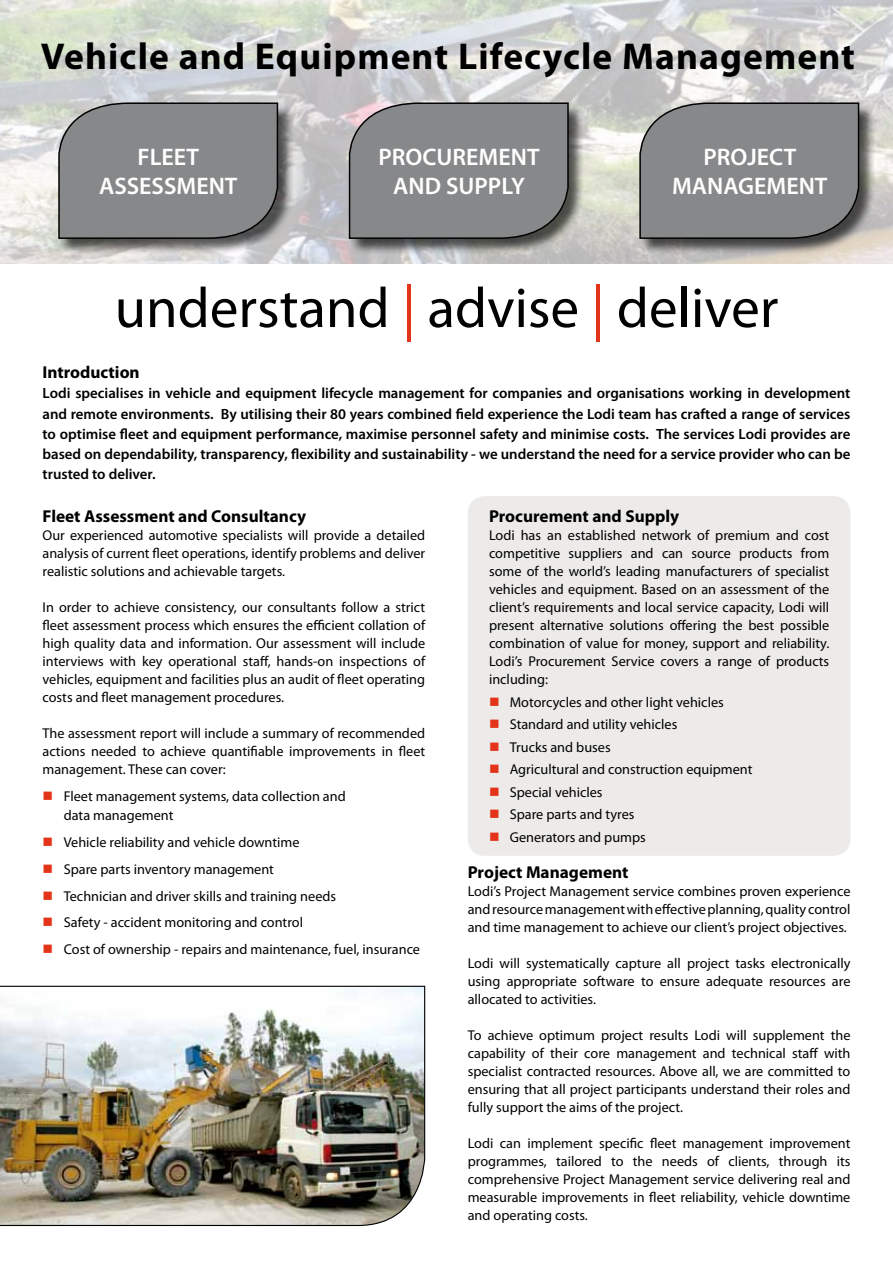
<style>
.page{position:relative;width:893px;height:1263px;background:#fff}
.page>*{position:absolute;margin:0;border:0;box-sizing:border-box;transform-origin:0 0}
.t1{font:57px "Myriad Pro";color:#000}
.t2{font:700 37.5px "Myriad Pro";letter-spacing:.03em;color:#000}
.t3{font:600 24px/28.8px "Myriad Pro";color:#fff;text-align:center}
.t4{font:700 17.25px "Myriad Pro";color:#000}
.t5{font:600 14.85px/20.2px "Myriad Pro";color:#000;text-align:justify}
.t6{font:14.25px/18px "Myriad Pro";color:#000;text-align:justify}
.s1{color:#e33318}
</style>
<div class="page">
<div style="left:468px;top:496px;width:382px;height:360px;background:#edebea;border-radius:17px"></div>
<img style="left:0;top:0;width:893px;height:264px">
<div style="left:59px;top:103px;width:236px;height:153px;background:#000;opacity:.65"></div>
<svg style="left:58px;top:102px;width:221px;height:138px;background:#838486"></svg>
<div style="left:349px;top:103px;width:237px;height:153px;background:#000;opacity:.65"></div>
<svg style="left:348px;top:102px;width:221px;height:138px;background:#848486"></svg>
<div style="left:640px;top:103px;width:236px;height:153px;background:#000;opacity:.65"></div>
<svg style="left:639px;top:102px;width:221px;height:138px;background:#838485"></svg>
<img style="left:0;top:985px;width:426px;height:241px">
<h2 class="t2" style="left:41px;top:32px;width:816px">Vehicle and Equipment Lifecycle Management</h2>
<h3 class="t3" style="left:99px;top:142px;width:140px">FLEET<br>ASSESSMENT</h3>
<h3 class="t3" style="left:379px;top:142px;width:163px">PROCUREMENT<br>AND SUPPLY</h3>
<h3 class="t3" style="left:672px;top:142px;width:157px">PROJECT<br>MANAGEMENT</h3>
<h1 class="t1" style="left:115px;top:273px;width:665px">understand <span class="s1">|</span> advise <span class="s1">|</span> deliver</h1>
<p class="t4" style="left:43px;top:361px;width:99px">Introduction</p>
<p class="t5" style="left:43px;top:383px;width:809px">Lodi specialises in vehicle and equipment lifecycle management for companies and organisations working in development and remote environments. By utilising their 80 years combined field experience the Lodi team has crafted a range of services to optimise fleet and equipment performance, maximise personnel safety and minimise costs. The services Lodi provides are based on dependability, transparency, flexibility and sustainability - we understand the need for a service provider who can be trusted to deliver.</p>
<p class="t4" style="left:43px;top:505px;width:265px">Fleet Assessment and Consultancy</p>
<p class="t6" style="left:43px;top:526px;width:384px">Our experienced automotive specialists will provide a detailed analysis of current fleet operations, identify problems and deliver realistic solutions and achievable targets.</p>
<p class="t6" style="left:43px;top:598px;width:384px">In order to achieve consistency, our consultants follow a strict fleet assessment process which ensures the efficient collation of high quality data and information. Our assessment will include interviews with key operational staff, hands-on inspections of vehicles, equipment and facilities plus an audit of fleet operating costs and fleet management procedures.</p>
<p class="t6" style="left:43px;top:724px;width:384px">The assessment report will include a summary of recommended actions needed to achieve quantifiable improvements in fleet management. These can cover:</p>
<p class="t6" style="left:64px;top:786px;width:283px;line-height:19.5px;text-indent:-21px"><span class="s1">■</span> Fleet management systems, data collection and data management</p>
<p class="t6" style="left:43px;top:833px;width:258px"><span class="s1">■</span> Vehicle reliability and vehicle downtime</p>
<p class="t6" style="left:43px;top:860px;width:233px"><span class="s1">■</span> Spare parts inventory management</p>
<p class="t6" style="left:43px;top:887px;width:295px"><span class="s1">■</span> Technician and driver skills and training needs</p>
<p class="t6" style="left:43px;top:913px;width:262px"><span class="s1">■</span> Safety - accident monitoring and control</p>
<p class="t6" style="left:43px;top:940px;width:379px"><span class="s1">■</span> Cost of ownership - repairs and maintenance, fuel, insurance</p>
<p class="t4" style="left:489px;top:505px;width:192px">Procurement and Supply</p>
<p class="t6" style="left:489px;top:526px;width:342px">Lodi has an established network of premium and cost competitive suppliers and can source products from some of the world’s leading manufacturers of specialist vehicles and equipment. Based on an assessment of the client’s requirements and local service capacity, Lodi will present alternative solutions offering the best possible combination of value for money, support and reliability.<br>Lodi’s Procurement Service covers a range of products including:</p>
<p class="t6" style="left:489px;top:693px;width:236px"><span class="s1">■</span> Motorcycles and other light vehicles</p>
<p class="t6" style="left:489px;top:715px;width:190px"><span class="s1">■</span> Standard and utility vehicles</p>
<p class="t6" style="left:489px;top:738px;width:123px"><span class="s1">■</span> Trucks and buses</p>
<p class="t6" style="left:489px;top:760px;width:265px"><span class="s1">■</span> Agricultural and construction equipment</p>
<p class="t6" style="left:489px;top:783px;width:115px"><span class="s1">■</span> Special vehicles</p>
<p class="t6" style="left:489px;top:805px;width:147px"><span class="s1">■</span> Spare parts and tyres</p>
<p class="t6" style="left:489px;top:828px;width:158px"><span class="s1">■</span> Generators and pumps</p>
<p class="t4" style="left:468px;top:860px;width:162px">Project Management</p>
<p class="t6" style="left:468px;top:882px;width:384px">Lodi’s Project Management service combines proven experience and resource management with effective planning, quality control and time management to achieve our client’s project objectives.</p>
<p class="t6" style="left:468px;top:954px;width:384px">Lodi will systematically capture all project tasks electronically using appropriate software to ensure adequate resources are allocated to activities.</p>
<p class="t6" style="left:468px;top:1026px;width:384px">To achieve optimum project results Lodi will supplement the capability of their core management and technical staff with specialist contracted resources. Above all, we are committed to ensuring that all project participants understand their roles and fully support the aims of the project.</p>
<p class="t6" style="left:468px;top:1134px;width:384px">Lodi can implement specific fleet management improvement programmes, tailored to the needs of clients, through its comprehensive Project Management service delivering real and measurable improvements in fleet reliability, vehicle downtime and operating costs.</p>
</div>
